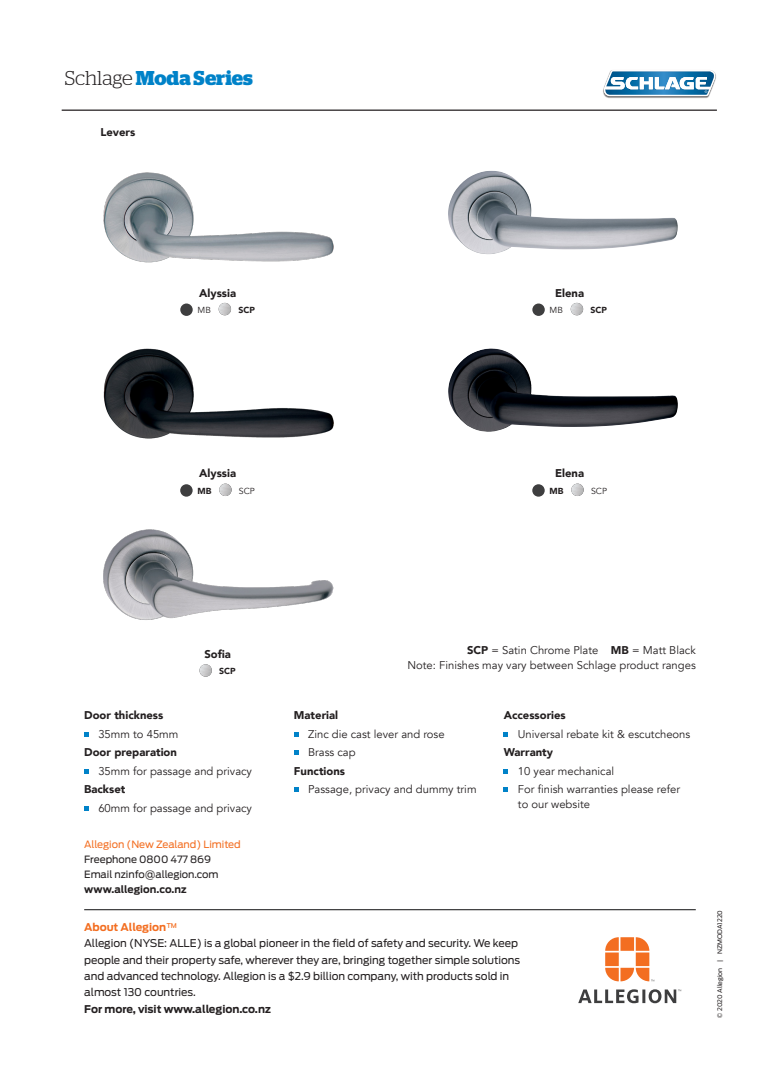
<style>
.page{position:relative;width:780px;height:1088px;background:#fff}
.page>*{position:absolute;margin:0;border:0;box-sizing:border-box;transform-origin:0 0}
.t1{font:700 20px "Stag";color:#0082c8}
.t2{font:11.25px/15px "Avenir";color:#231f20}
.t3{font:900 11.25px "Avenir";color:#231f20}
.Body_text_8_5_13pt{font:10.62px/16.2px "Antenna";letter-spacing:-.005em;color:#231f20}
.Body_text_8_5_13pt-2{font:700 10.62px "Antenna";letter-spacing:-.005em;color:#231f20}
.Body_text_8_5_13pt-3{font:700 10.62px "Antenna";letter-spacing:-.005em;color:#f36e21}
.Body_text_8_5_13pt-4{font:10px "Antenna";letter-spacing:-.005em;color:#231f20}
.Body_text_8_5_13pt-5{font:10px "Antenna";letter-spacing:-.005em;color:#f36e21}
.Body_text_8_5_13pt-6{font:700 10px "Antenna";letter-spacing:.005em;color:#231f20}
.Product_name_C{font:900 8.75px "Avenir";color:#231f20}
.Product_name_C-2{font:8.75px "Avenir";color:#231f20}
.Back_cover_informati{font:6.25px "Antenna";color:#231f20}
.s1{font-weight:300;color:#231f20}
.s2{font-weight:900}
.s3{font-weight:400}
</style>
<div class="page">
<img style="left:605px;top:73px;width:111px;height:25px">
<svg style="left:603px;top:70px;width:112px;height:26px"></svg>
<hr style="left:62px;top:110px;width:654px;height:1px;background:#231f20">
<svg style="left:84px;top:732px;width:5px;height:4px"></svg>
<svg style="left:84px;top:769px;width:5px;height:4px"></svg>
<svg style="left:84px;top:806px;width:5px;height:4px"></svg>
<svg style="left:294px;top:732px;width:4px;height:4px"></svg>
<svg style="left:294px;top:750px;width:4px;height:5px"></svg>
<svg style="left:294px;top:788px;width:4px;height:4px"></svg>
<svg style="left:503px;top:732px;width:5px;height:4px"></svg>
<svg style="left:503px;top:769px;width:5px;height:4px"></svg>
<svg style="left:503px;top:788px;width:5px;height:4px"></svg>
<svg style="left:605px;top:937px;width:49px;height:44px"></svg>
<svg style="left:578px;top:989px;width:103px;height:14px"></svg>
<hr style="left:84px;top:909px;width:611px;height:1px;background:#3e3e3f">
<img style="left:448px;top:171px;width:229px;height:83px">
<img style="left:103px;top:172px;width:231px;height:91px">
<div style="left:180px;top:303px;width:13px;height:13px;background:#3e3e3f;border-radius:50%"></div>
<svg style="left:219px;top:303px;width:12px;height:12px"></svg>
<div style="left:532px;top:303px;width:12px;height:13px;background:#3e3e3f;border-radius:50%"></div>
<svg style="left:570px;top:303px;width:13px;height:12px"></svg>
<img style="left:103px;top:529px;width:231px;height:91px">
<svg style="left:199px;top:664px;width:13px;height:13px"></svg>
<img style="left:448px;top:348px;width:230px;height:84px">
<img style="left:103px;top:348px;width:231px;height:91px">
<div style="left:532px;top:484px;width:12px;height:13px;background:#3e3e3f;border-radius:50%"></div>
<svg style="left:571px;top:484px;width:12px;height:12px"></svg>
<div style="left:180px;top:484px;width:13px;height:13px;background:#3e3e3f;border-radius:50%"></div>
<svg style="left:219px;top:484px;width:12px;height:12px"></svg>
<p class="t1" style="left:65px;top:67px;width:190px"><span class="s1">Schlage</span> Moda Series</p>
<p class="t3" style="left:100px;top:123px;width:36px">Levers</p>
<p class="t3" style="left:199px;top:283px;width:38px">Alyssia</p>
<p class="Product_name_C-2" style="left:197px;top:305px;width:15px">MB</p>
<p class="Product_name_C" style="left:238px;top:302px;width:18px">SCP</p>
<p class="t3" style="left:555px;top:283px;width:30px">Elena</p>
<p class="Product_name_C-2" style="left:549px;top:305px;width:15px">MB</p>
<p class="Product_name_C" style="left:590px;top:302px;width:18px">SCP</p>
<p class="t3" style="left:199px;top:464px;width:38px">Alyssia</p>
<p class="Product_name_C" style="left:197px;top:483px;width:15px">MB</p>
<p class="Product_name_C-2" style="left:239px;top:485px;width:18px">SCP</p>
<p class="t3" style="left:555px;top:464px;width:30px">Elena</p>
<p class="Product_name_C" style="left:549px;top:483px;width:15px">MB</p>
<p class="Product_name_C-2" style="left:591px;top:485px;width:18px">SCP</p>
<p class="t3" style="left:204px;top:644px;width:28px">Sofia</p>
<p class="Product_name_C" style="left:219px;top:664px;width:18px">SCP</p>
<p class="t3" style="left:84px;top:705px;width:81px">Door thickness</p>
<p class="t2" style="left:98px;top:726px;width:82px">35mm to 45mm</p>
<p class="t3" style="left:84px;top:743px;width:94px">Door preparation</p>
<p class="t2" style="left:98px;top:763px;width:155px">35mm for passage and privacy</p>
<p class="t3" style="left:84px;top:780px;width:43px">Backset</p>
<p class="t2" style="left:98px;top:801px;width:155px">60mm for passage and privacy</p>
<p class="t2" style="left:467px;top:643px;width:230px"><span class="s2">SCP</span> = Satin Chrome Plate <span class="s2">MB</span> = Matt Black</p>
<p class="t2" style="left:407px;top:658px;width:290px">Note: Finishes may vary between Schlage product ranges</p>
<p class="t3" style="left:294px;top:705px;width:46px">Material</p>
<p class="t2" style="left:308px;top:726px;width:138px">Zinc die cast lever and rose</p>
<p class="t2" style="left:308px;top:745px;width:49px">Brass cap</p>
<p class="t3" style="left:294px;top:761px;width:53px">Functions</p>
<p class="t2" style="left:308px;top:782px;width:170px">Passage, privacy and dummy trim</p>
<p class="t3" style="left:503px;top:705px;width:64px">Accessories</p>
<p class="t2" style="left:518px;top:726px;width:174px">Universal rebate kit &amp; escutcheons</p>
<p class="t3" style="left:503px;top:743px;width:51px">Warranty</p>
<p class="t2" style="left:518px;top:763px;width:98px">10 year mechanical</p>
<p class="t2" style="left:518px;top:782px;width:164px">For finish warranties please refer to our website</p>
<p class="Body_text_8_5_13pt-5" style="left:84px;top:837px;width:158px">Allegion (New Zealand) Limited</p>
<p class="Body_text_8_5_13pt-4" style="left:84px;top:852px;width:128px">Freephone 0800 477 869</p>
<p class="Body_text_8_5_13pt-4" style="left:84px;top:867px;width:136px">Email nzinfo@allegion.com</p>
<p class="Body_text_8_5_13pt-6" style="left:84px;top:882px;width:104px">www.allegion.co.nz</p>
<p class="Body_text_8_5_13pt-3" style="left:84px;top:920px;width:95px">About Allegion<span class="s3">™</span></p>
<p class="Body_text_8_5_13pt" style="left:84px;top:935px;width:437px">Allegion (NYSE: ALLE) is a global pioneer in the field of safety and security. We keep people and their property safe, wherever they are, bringing together simple solutions and advanced technology. Allegion is a $2.9 billion company, with products sold in almost 130 countries.</p>
<p class="Body_text_8_5_13pt-2" style="left:84px;top:1001px;width:188px">For more, visit www.allegion.co.nz</p>
<p class="Back_cover_informati" style="left:715px;top:1018px;width:109px;rotate:-90deg">© 2020 Allegion | NZMODA1220</p>
</div>
